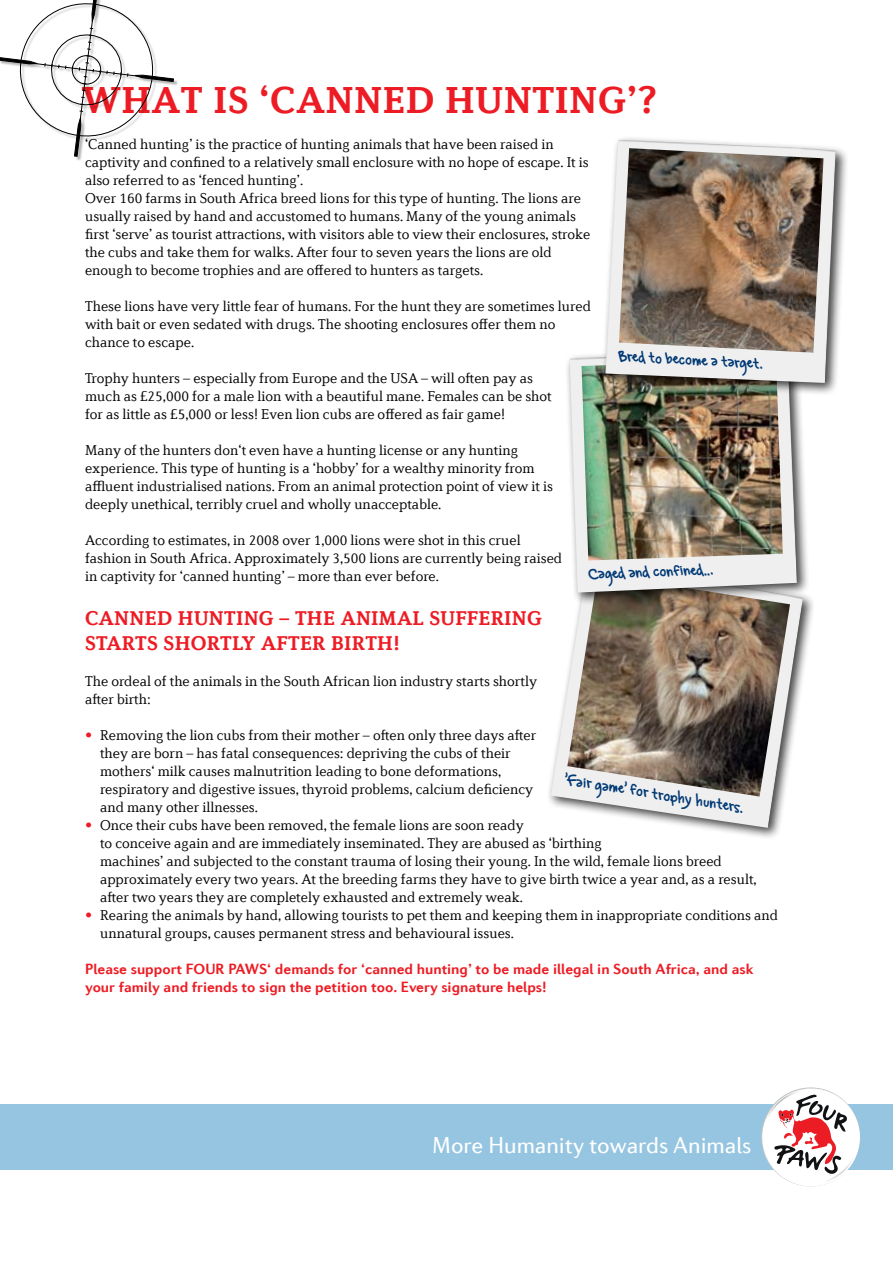
<style>
.page{position:relative;width:893px;height:1263px;background:#fff}
.page>*{position:absolute;margin:0;border:0;box-sizing:border-box;transform-origin:0 0}
.t1{font:700 39.6px "Diverda Serif Com";letter-spacing:.015em;color:#ed1c24}
.t2{font:23.25px "Diverda Sans Com";color:#fff}
.t3{font:700 21px/25.2px "Diverda Serif Com";letter-spacing:.015em;color:#ed1c24}
.t4{font:18px "Gregs Hand";color:#003974}
.t5{font:300 15px/18px "Diverda Serif Com";color:#000}
.t6{font:700 15px/18px "Diverda Sans Com";color:#ed1c24}
.s1{color:#ed1c24}
</style>
<div class="page">
<div style="left:0;top:1104px;width:893px;height:66px;background:#95c5e0"></div>
<svg style="left:762px;top:1087px;width:97px;height:100px"></svg>
<svg style="left:0;top:0;width:174px;height:157px"></svg>
<div style="left:545px;top:559px;width:270px;height:281px;background:#000;opacity:.75"></div>
<img style="left:551px;top:564px;width:252px;height:264px">
<img style="left:567px;top:605px;width:223px;height:191px">
<div style="left:564px;top:345px;width:246px;height:260px;background:#000;opacity:.75"></div>
<img style="left:569px;top:350px;width:228px;height:243px">
<img style="left:581px;top:359px;width:202px;height:201px">
<div style="left:600px;top:134px;width:248px;height:262px;background:#000;opacity:.75"></div>
<img style="left:605px;top:140px;width:231px;height:243px">
<img style="left:619px;top:148px;width:204px;height:205px">
<h1 class="t1" style="left:82px;top:77px;width:576px">WHAT IS ‘CANNED HUNTING’?</h1>
<p class="t5" style="left:85px;top:135px;width:507px">‘Canned hunting’ is the practice of hunting animals that have been raised in captivity and confined to a relatively small enclosure with no hope of escape. It is also referred to as ‘fenced hunting’.<br>Over 160 farms in South Africa breed lions for this type of hunting. The lions are usually raised by hand and accustomed to humans. Many of the young animals first ‘serve’ as tourist attractions, with visitors able to view their enclosures, stroke the cubs and take them for walks. After four to seven years the lions are old enough to become trophies and are offered to hunters as targets.</p>
<p class="t5" style="left:85px;top:297px;width:507px">These lions have very little fear of humans. For the hunt they are sometimes lured with bait or even sedated with drugs. The shooting enclosures offer them no chance to escape.</p>
<p class="t5" style="left:85px;top:369px;width:468px">Trophy hunters – especially from Europe and the USA – will often pay as much as £25,000 for a male lion with a beautiful mane. Females can be shot for as little as £5,000 or less! Even lion cubs are offered as fair game!</p>
<p class="t5" style="left:85px;top:441px;width:469px">Many of the hunters don‘t even have a hunting license or any hunting experience. This type of hunting is a ‘hobby’ for a wealthy minority from affluent industrialised nations. From an animal protection point of view it is deeply unethical, terribly cruel and wholly unacceptable.</p>
<p class="t5" style="left:85px;top:531px;width:479px">According to estimates, in 2008 over 1,000 lions were shot in this cruel fashion in South Africa. Approximately 3,500 lions are currently being raised in captivity for ‘canned hunting’ – more than ever before.</p>
<h3 class="t3" style="left:85px;top:605px;width:458px">CANNED HUNTING – THE ANIMAL SUFFERING<br>STARTS SHORTLY AFTER BIRTH!</h3>
<p class="t5" style="left:85px;top:672px;width:453px">The ordeal of the animals in the South African lion industry starts shortly after birth:</p>
<p class="t5" style="left:100px;top:726px;width:438px;text-indent:-15px"><span class="s1">•</span> Removing the lion cubs from their mother – often only three days after they are born – has fatal consequences: depriving the cubs of their mothers‘ milk causes malnutrition leading to bone deformations, respiratory and digestive issues, thyroid problems, calcium deficiency and many other illnesses.</p>
<p class="t5" style="left:100px;top:816px;width:658px;text-indent:-15px"><span class="s1">•</span> Once their cubs have been removed, the female lions are soon ready<br>to conceive again and are immediately inseminated. They are abused as ‘birthing<br>machines’ and subjected to the constant trauma of losing their young. In the wild, female lions breed approximately every two years. At the breeding farms they have to give birth twice a year and, as a result, after two years they are completely exhausted and extremely weak.</p>
<p class="t5" style="left:100px;top:906px;width:680px;text-indent:-15px"><span class="s1">•</span> Rearing the animals by hand, allowing tourists to pet them and keeping them in inappropriate conditions and unnatural groups, causes permanent stress and behavioural issues.</p>
<p class="t6" style="left:85px;top:959px;width:670px">Please support FOUR PAWS‘ demands for ‘canned hunting’ to be made illegal in South Africa, and ask your family and friends to sign the petition too. Every signature helps!</p>
<p class="t4" style="left:619px;top:344px;width:146px;rotate:3deg">Bred to become a target.</p>
<p class="t4" style="left:588px;top:562px;width:126px;rotate:-2deg">Caged and confined...</p>
<p class="t4" style="left:567px;top:767px;width:182px;rotate:9deg">’Fair game’ for trophy hunters.</p>
<h2 class="t2" style="left:432px;top:1132px;width:321px">More Humanity towards Animals</h2>
</div>
